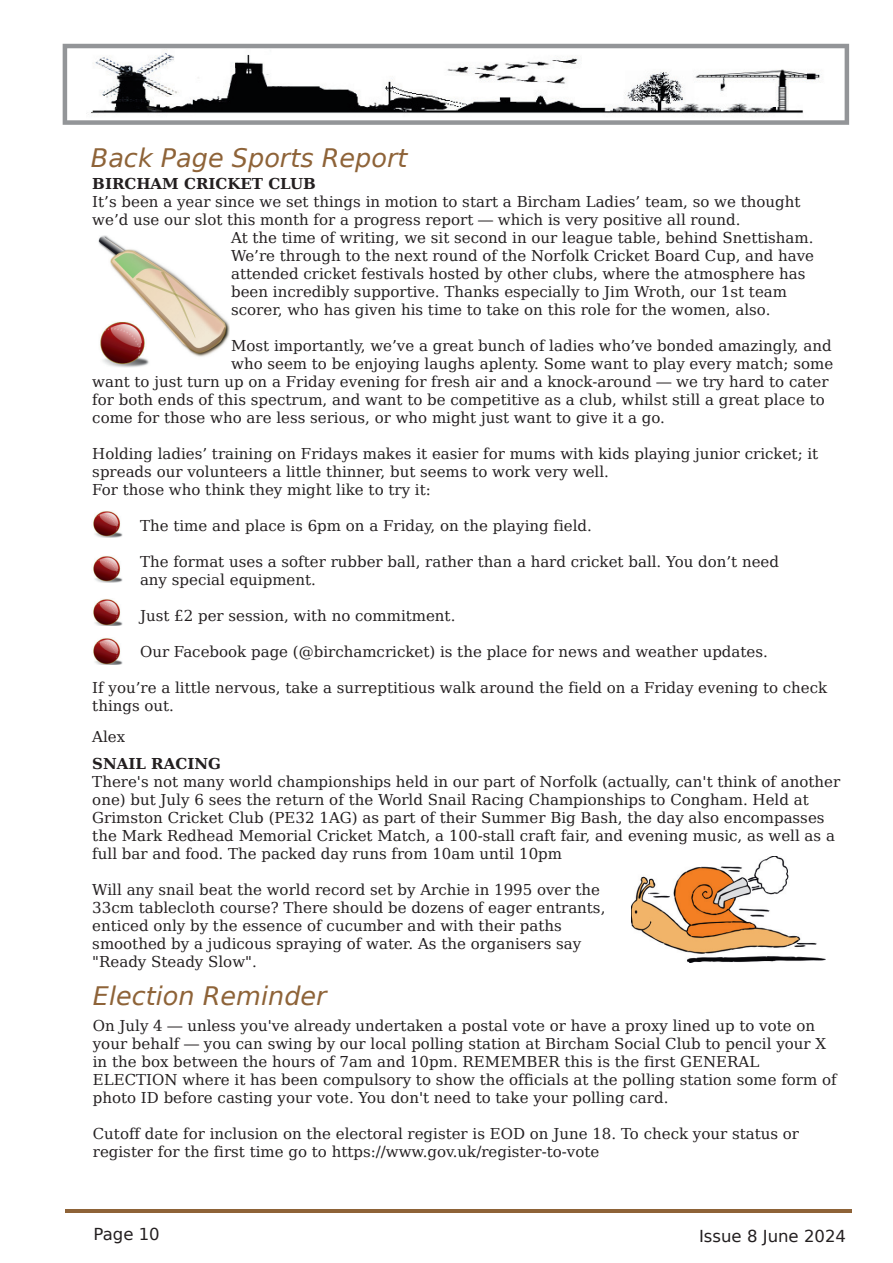
<style>
.page{position:relative;width:893px;height:1263px;background:#fff}
.page>*{position:absolute;margin:0;border:0;box-sizing:border-box;transform-origin:0 0}
.t1{font:italic 25.5px "Bitstream Vera Sans";color:#8e6338}
.t2{font:16.5px "Bitstream Vera Sans";color:#231f20}
.t3{font:15px/18px "Bitstream Vera Serif";color:#231f20}
.t4{font:700 15px "Bitstream Vera Serif";color:#231f20}
</style>
<div class="page">
<svg style="left:63px;top:44px;width:786px;height:81px;fill:#939598"></svg>
<hr style="left:65px;top:1209px;width:786px;height:3px;background:#8e6338">
<img style="left:86px;top:49px;width:738px;height:70px">
<img style="left:98px;top:235px;width:132px;height:133px">
<img style="left:631px;top:856px;width:194px;height:106px">
<img style="left:93px;top:556px;width:29px;height:26px">
<img style="left:93px;top:599px;width:29px;height:27px">
<img style="left:93px;top:638px;width:29px;height:27px">
<img style="left:93px;top:511px;width:29px;height:26px">
<h1 class="t1" style="left:91px;top:143px;width:318px">Back Page Sports Report</h1>
<p class="t4" style="left:92px;top:175px;width:225px">BIRCHAM CRICKET CLUB</p>
<p class="t3" style="left:92px;top:192px;width:709px">It’s been a year since we set things in motion to start a Bircham Ladies’ team, so we thought</p>
<p class="t3" style="left:92px;top:210px;width:649px">we’d use our slot this month for a progress report — which is very positive all round.</p>
<p class="t3" style="left:231px;top:228px;width:584px">At the time of writing, we sit second in our league table, behind Snettisham.</p>
<p class="t3" style="left:231px;top:246px;width:584px">We’re through to the next round of the Norfolk Cricket Board Cup, and have</p>
<p class="t3" style="left:231px;top:264px;width:575px">attended cricket festivals hosted by other clubs, where the atmosphere has</p>
<p class="t3" style="left:231px;top:282px;width:557px">been incredibly supportive. Thanks especially to Jim Wroth, our 1st team</p>
<p class="t3" style="left:231px;top:300px;width:540px">scorer, who has given his time to take on this role for the women, also.</p>
<p class="t3" style="left:231px;top:336px;width:602px">Most importantly, we’ve a great bunch of ladies who’ve bonded amazingly, and</p>
<p class="t3" style="left:231px;top:354px;width:603px">who seem to be enjoying laughs aplenty. Some want to play every match; some</p>
<p class="t3" style="left:92px;top:372px;width:737px">want to just turn up on a Friday evening for fresh air and a knock-around — we try hard to cater</p>
<p class="t3" style="left:92px;top:390px;width:734px">for both ends of this spectrum, and want to be competitive as a club, whilst still a great place to</p>
<p class="t3" style="left:92px;top:408px;width:574px">come for those who are less serious, or who might just want to give it a go.</p>
<p class="t3" style="left:92px;top:444px;width:727px">Holding ladies’ training on Fridays makes it easier for mums with kids playing junior cricket; it spreads our volunteers a little thinner, but seems to work very well.<br>For those who think they might like to try it:</p>
<p class="t3" style="left:140px;top:516px;width:453px">The time and place is 6pm on a Friday, on the playing field.</p>
<p class="t3" style="left:140px;top:552px;width:640px">The format uses a softer rubber ball, rather than a hard cricket ball. You don’t need any special equipment.</p>
<p class="t3" style="left:140px;top:606px;width:317px">Just £2 per session, with no commitment.</p>
<p class="t3" style="left:140px;top:642px;width:629px">Our Facebook page (@birchamcricket) is the place for news and weather updates.</p>
<p class="t3" style="left:92px;top:678px;width:736px">If you’re a little nervous, take a surreptitious walk around the field on a Friday evening to check things out.</p>
<p class="t3" style="left:92px;top:728px;width:34px">Alex</p>
<p class="t4" style="left:92px;top:754px;width:130px">SNAIL RACING</p>
<p class="t3" style="left:92px;top:772px;width:749px">There's not many world championships held in our part of Norfolk (actually, can't think of another one) but July 6 sees the return of the World Snail Racing Championships to Congham. Held at Grimston Cricket Club (PE32 1AG) as part of their Summer Big Bash, the day also encompasses the Mark Redhead Memorial Cricket Match, a 100-stall craft fair, and evening music, as well as a full bar and food. The packed day runs from 10am until 10pm</p>
<p class="t3" style="left:92px;top:880px;width:514px">Will any snail beat the world record set by Archie in 1995 over the 33cm tablecloth course? There should be dozens of eager entrants, enticed only by the essence of cucumber and with their paths smoothed by a judicous spraying of water. As the organisers say "Ready Steady Slow".</p>
<h1 class="t1" style="left:93px;top:982px;width:235px">Election Reminder</h1>
<p class="t3" style="left:93px;top:1017px;width:745px">On July 4 — unless you've already undertaken a postal vote or have a proxy lined up to vote on your behalf — you can swing by our local polling station at Bircham Social Club to pencil your X in the box between the hours of 7am and 10pm. REMEMBER this is the first GENERAL ELECTION where it has been compulsory to show the officials at the polling station some form of photo ID before casting your vote. You don't need to take your polling card.</p>
<p class="t3" style="left:93px;top:1125px;width:707px">Cutoff date for inclusion on the electoral register is EOD on June 18. To check your status or register for the first time go to https://www.gov.uk/register-to-vote</p>
<p class="t2" style="left:94px;top:1225px;width:68px">Page 10</p>
<p class="t2" style="left:699px;top:1227px;width:148px">Issue 8 June 2024</p>
</div>
